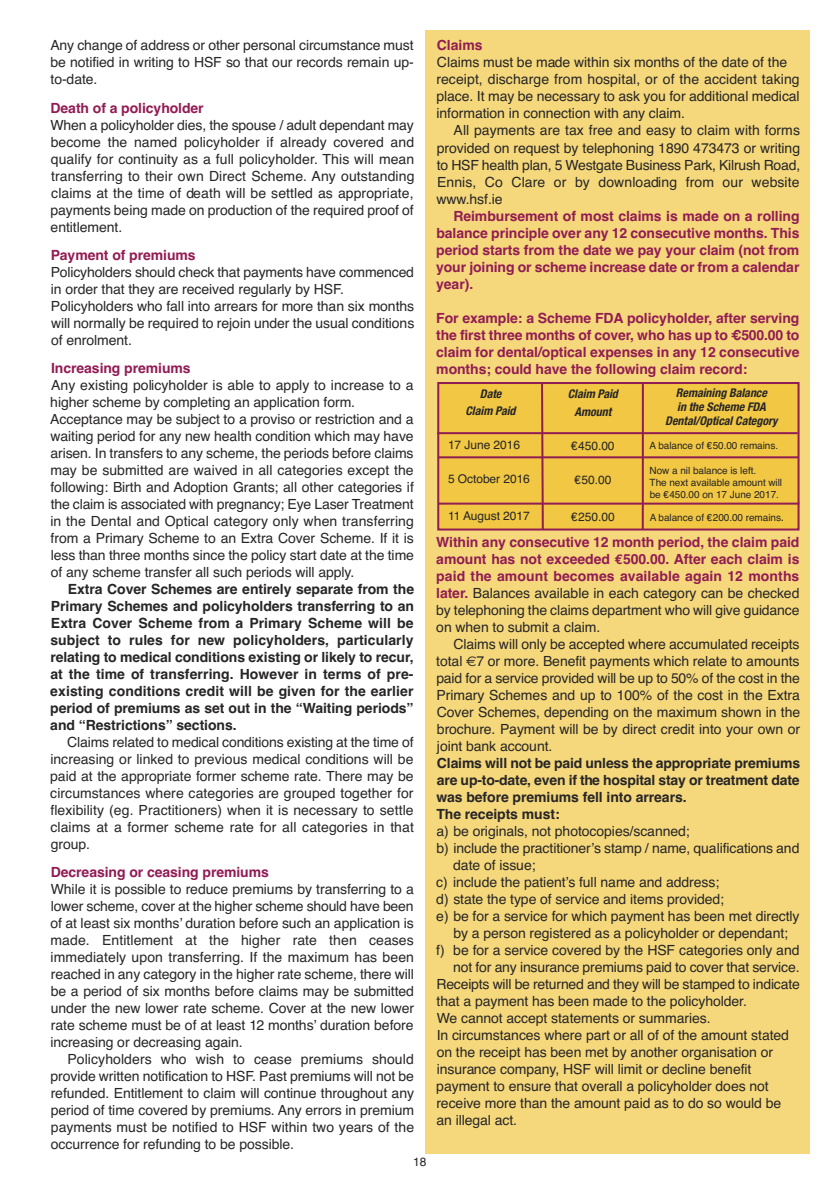
<style>
.page{position:relative;width:840px;height:1191px;background:#fff}
.page>*{position:absolute;margin:0;border:0;box-sizing:border-box;transform-origin:0 0}
.t1{font:14px/17px "Helvetica";letter-spacing:-.005em;color:#272526;text-align:justify}
.t2{font:700 14px/17px "Helvetica";letter-spacing:-.005em;color:#921c54;text-align:justify}
.t3{font:700 14px/17px "Helvetica";letter-spacing:-.005em;color:#272526;text-align:justify}
.t4{font:italic 700 condensed 12px/14px "Helvetica Neue";letter-spacing:-.005em;color:#272526;text-align:center}
.t5{font:12px "Helvetica";letter-spacing:-.005em;color:#272526}
.t6{font:10px/12px "Helvetica";letter-spacing:-.005em;color:#272526}
.s1{font-family:"Euro Univers";font-stretch:condensed}
.s2{font-size:12px}
.s3{font-family:"Euro Mono"}
.s4{font-weight:400;color:#272526}
.s5{font-family:"Euro Sans"}
</style>
<div class="page">
<div style="left:424px;top:30px;width:384px;height:1123px;background:#f5d87b"></div>
<div style="left:439px;top:384px;width:358px;height:144px;background:#f1c743"></div>
<div style="left:437px;top:382px;width:362px;height:148px;border:2px solid #921c54"></div>
<svg style="left:539px;top:382px;width:5px;height:149px"></svg>
<hr style="left:641px;top:384px;width:2px;height:146px;background:#921c54">
<hr style="left:438px;top:456px;width:360px;height:2px;background:#921c54">
<hr style="left:437px;top:432px;width:360px;height:2px;background:#921c54">
<hr style="left:438px;top:502px;width:361px;height:2px;background:#921c54">
<p class="t1" style="left:50px;top:37px;width:365px">Any change of address or other personal circumstance must be notified in writing to HSF so that our records remain up&shy;to-date.</p>
<p class="t2" style="left:50px;top:99px;width:155px">Death of a policyholder</p>
<p class="t1" style="left:50px;top:116px;width:365px">When a policyholder dies, the spouse / adult dependant may become the named policyholder if already covered and qualify for continuity as a full policyholder. This will mean transferring to their own Direct Scheme. Any outstanding claims at the time of death will be settled as appropriate, payments being made on production of the required proof of entitlement.</p>
<p class="t2" style="left:51px;top:246px;width:146px">Payment of premiums</p>
<p class="t1" style="left:51px;top:263px;width:365px;text-align:left">Policyholders should check that payments have commenced in order that they are received regularly by HSF.<br>Policyholders who fall into arrears for more than six months will normally be required to rejoin under the usual conditions of enrolment.</p>
<p class="t2" style="left:51px;top:359px;width:141px">Increasing premiums</p>
<p class="t1" style="left:50px;top:376px;width:365px;text-align:left">Any existing policyholder is able to apply to increase to a higher scheme by completing an application form.<br>Acceptance may be subject to a proviso or restriction and a waiting period for any new health condition which may have arisen. In transfers to any scheme, the periods before claims may be submitted are waived in all categories except the following: Birth and Adoption Grants; all other categories if the claim is associated with pregnancy; Eye Laser Treatment in the Dental and Optical category only when transferring from a Primary Scheme to an Extra Cover Scheme. If it is less than three months since the policy start date at the time of any scheme transfer all such periods will apply.</p>
<p class="t3" style="left:50px;top:580px;width:365px;text-indent:18px">Extra Cover Schemes are entirely separate from the Primary Schemes and policyholders transferring to an Extra Cover Scheme from a Primary Scheme will be subject to rules for new policyholders, particularly relating to medical conditions existing or likely to recur, at the time of transferring. However in terms of pre&shy;existing conditions credit will be given for the earlier period of premiums as set out in the “Waiting periods” and “Restrictions” sections.</p>
<p class="t1" style="left:50px;top:733px;width:365px;text-indent:17px">Claims related to medical conditions existing at the time of increasing or linked to previous medical conditions will be paid at the appropriate former scheme rate. There may be circumstances where categories are grouped together for flexibility (eg. Practitioners) when it is necessary to settle claims at a former scheme rate for all categories in that group.</p>
<p class="t2" style="left:51px;top:863px;width:219px">Decreasing or ceasing premiums</p>
<p class="t1" style="left:50px;top:880px;width:365px">While it is possible to reduce premiums by transferring to a lower scheme, cover at the higher scheme should have been of at least six months’ duration before such an application is made. Entitlement at the higher rate then ceases immediately upon transferring. If the maximum has been reached in any category in the higher rate scheme, there will be a period of six months before claims may be submitted under the new lower rate scheme. Cover at the new lower rate scheme must be of at least 12 months’ duration before increasing or decreasing again.</p>
<p class="t1" style="left:51px;top:1050px;width:365px;text-indent:17px">Policyholders who wish to cease premiums should provide written notification to HSF. Past premiums will not be refunded. Entitlement to claim will continue throughout any period of time covered by premiums. Any errors in premium payments must be notified to HSF within two years of the occurrence for refunding to be possible.</p>
<p class="t5" style="left:413px;top:1155px;width:15px">18</p>
<p class="t2" style="left:436px;top:37px;width:47px">Claims</p>
<p class="t1" style="left:436px;top:54px;width:365px;text-align:left">Claims must be made within six months of the date of the receipt, discharge from hospital, or of the accident taking place. It may be necessary to ask you for additional medical information in connection with any claim.</p>
<p class="t1" style="left:436px;top:122px;width:365px;text-indent:17px">All payments are tax free and easy to claim with forms provided on request by telephoning 1890 473473 or writing to HSF health plan, 5 Westgate Business Park, Kilrush Road, Ennis, Co Clare or by downloading from our website www.hsf.ie</p>
<p class="t2" style="left:436px;top:207px;width:365px;text-indent:17px">Reimbursement of most claims is made on a rolling balance principle over any 12 consecutive months. This period starts from the date we pay your claim (not from your joining or scheme increase date or from a calendar year).</p>
<p class="t2" style="left:436px;top:309px;width:364px">For example: a Scheme FDA policyholder, after serving the first three months of cover, who has up to €500.00 to claim for dental/optical expenses in any 12 consecutive months; could have the following claim record:</p>
<p class="t4" style="left:465px;top:386px;width:52px;line-height:17px">Date<br>Claim Paid</p>
<p class="t5" style="left:448px;top:438px;width:74px">17 June 2016</p>
<p class="t5" style="left:448px;top:472px;width:83px">5 October 2016</p>
<p class="t5" style="left:448px;top:509px;width:83px">11 August 2017</p>
<p class="t4" style="left:567px;top:386px;width:52px;line-height:18px">Claim Paid<br>Amount</p>
<p class="t5" style="left:571px;top:439px;width:45px"><span class="s1">E</span>450.00</p>
<p class="t5" style="left:574px;top:473px;width:38px"><span class="s1">E</span>50.00</p>
<p class="t5" style="left:571px;top:510px;width:45px"><span class="s1">E</span>250.00</p>
<p class="t4" style="left:665px;top:387px;width:114px">Remaining Balance<br>in the Scheme FDA<br>Dental/Optical Category</p>
<p class="t6" style="left:649px;top:440px;width:130px">A balance of <span class="s1">E</span>50.00 remains.</p>
<p class="t6" style="left:649px;top:465px;width:134px">Now a nil balance is left.<br>The next available amount will be <span class="s1">E</span>450.00 on 17 June 2017.</p>
<p class="t6" style="left:649px;top:512px;width:136px">A balance of <span class="s1">E</span>200.00 remains<span class="s2">.</span></p>
<p class="t2" style="left:436px;top:533px;width:364px">Within any consecutive 12 month period, the claim paid amount has not exceeded <span class="s3">€</span>500.00. After each claim is paid the amount becomes available again 12 months later. <span class="s4">Balances available in each category can be checked by telephoning the claims department who will give guidance on when to submit a claim.</span></p>
<p class="t1" style="left:436px;top:635px;width:365px;text-indent:17px">Claims will only be accepted where accumulated receipts total <span class="s5">€</span>7 or more. Benefit payments which relate to amounts paid for a service provided will be up to 50% of the cost in the Primary Schemes and up to 100% of the cost in the Extra Cover Schemes, depending on the maximum shown in the brochure. Payment will be by direct credit into your own or joint bank account.</p>
<p class="t3" style="left:436px;top:754px;width:365px;text-align:left">Claims will not be paid unless the appropriate premiums are up-to-date, even if the hospital stay or treatment date was before premiums fell into arrears.<br>The receipts must:</p>
<p class="t1" style="left:436px;top:822px;width:255px">a) be originals, not photocopies/scanned;</p>
<p class="t1" style="left:436px;top:839px;width:364px">b) include the practitioner’s stamp / name, qualifications and</p>
<p class="t1" style="left:453px;top:856px;width:84px">date of issue;</p>
<p class="t1" style="left:436px;top:873px;width:284px">c) include the patient’s full name and address;</p>
<p class="t1" style="left:436px;top:890px;width:289px">d) state the type of service and items provided;</p>
<p class="t1" style="left:436px;top:907px;width:364px">e) be for a service for which payment has been met directly</p>
<p class="t1" style="left:453px;top:924px;width:336px">by a person registered as a policyholder or dependant;</p>
<p class="t1" style="left:436px;top:941px;width:364px">f) be for a service covered by the HSF categories only and</p>
<p class="t1" style="left:453px;top:958px;width:347px">not for any insurance premiums paid to cover that service.</p>
<p class="t1" style="left:436px;top:975px;width:365px">Receipts will be returned and they will be stamped to indicate</p>
<p class="t1" style="left:436px;top:992px;width:312px">that a payment has been made to the policyholder.</p>
<p class="t1" style="left:436px;top:1009px;width:275px">We cannot accept statements or summaries.</p>
<p class="t1" style="left:436px;top:1026px;width:353px">In circumstances where part or all of of the amount stated</p>
<p class="t1" style="left:436px;top:1043px;width:338px">on the receipt has been met by another organisation or</p>
<p class="t1" style="left:436px;top:1060px;width:316px">insurance company, HSF will limit or decline benefit</p>
<p class="t1" style="left:436px;top:1077px;width:334px">payment to ensure that overall a policyholder does not</p>
<p class="t1" style="left:436px;top:1094px;width:346px">receive more than the amount paid as to do so would be</p>
<p class="t1" style="left:436px;top:1111px;width:82px">an illegal act.</p>
</div>
